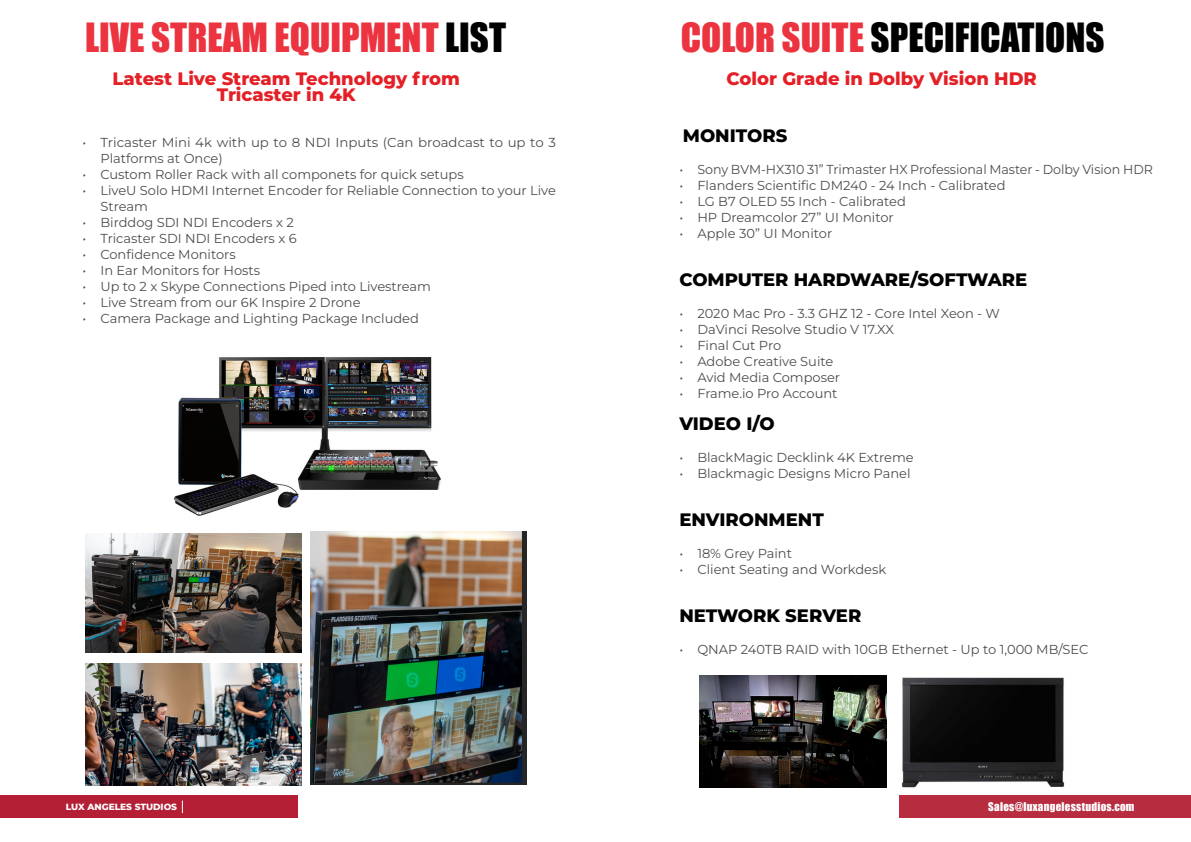
<style>
.page{position:relative;width:1191px;height:842px;background:#fff}
.page>*{position:absolute;margin:0;border:0;box-sizing:border-box;transform-origin:0 0}
.t1{font:37px "Impact";color:#000}
.t2{font:37px "Impact";color:#eb343f}
.t3{font:800 18px/16px "Montserrat";color:#e41f26;text-align:center}
.t4{font:800 18px "Montserrat";color:#000}
.t5{font:100 13px/16px "Montserrat";color:#4d4d4f}
.t6{font:11px "Impact";letter-spacing:.025em;color:#fff}
.t7{font:800 9px "Montserrat";color:#fff}
.s1{color:#000}
.s2{color:#eb343f}
</style>
<div class="page">
<div style="left:899px;top:796px;width:292px;height:22px;background:#b82c40"></div>
<div style="left:0;top:796px;width:298px;height:22px;background:#b51f36"></div>
<svg style="left:182px;top:800px;width:1px;height:13px"></svg>
<img style="left:174px;top:357px;width:267px;height:159px">
<img style="left:85px;top:533px;width:216px;height:119px">
<img style="left:310px;top:531px;width:216px;height:253px">
<img style="left:85px;top:664px;width:216px;height:121px">
<img style="left:699px;top:675px;width:187px;height:112px">
<img style="left:901px;top:677px;width:164px;height:111px">
<h1 class="t2" style="left:85px;top:8px;width:422px">LIVE STREAM EQUIPMENT <span class="s1">LIST</span></h1>
<h2 class="t3" style="left:112px;top:69px;width:349px">Latest Live Stream Technology from<br>Tricaster in 4K</h2>
<p class="t5" style="left:100px;top:134px;width:457px;text-indent:-18px">• Tricaster Mini 4k with up to 8 NDI Inputs (Can broadcast to up to 3<br>Platforms at Once)</p>
<p class="t5" style="left:82px;top:166px;width:383px">• Custom Roller Rack with all componets for quick setups</p>
<p class="t5" style="left:100px;top:182px;width:457px;text-indent:-18px">• LiveU Solo HDMI Internet Encoder for Reliable Connection to your Live<br>Stream</p>
<p class="t5" style="left:82px;top:214px;width:213px">• Birddog SDI NDI Encoders x 2</p>
<p class="t5" style="left:82px;top:230px;width:216px">• Tricaster SDI NDI Encoders x 6</p>
<p class="t5" style="left:82px;top:246px;width:155px">• Confidence Monitors</p>
<p class="t5" style="left:82px;top:262px;width:179px">• In Ear Monitors for Hosts</p>
<p class="t5" style="left:82px;top:278px;width:350px">• Up to 2 x Skype Connections Piped into Livestream</p>
<p class="t5" style="left:82px;top:294px;width:280px">• Live Stream from our 6K Inspire 2 Drone</p>
<p class="t5" style="left:82px;top:310px;width:338px">• Camera Package and Lighting Package Included</p>
<h1 class="t1" style="left:680px;top:8px;width:425px"><span class="s2">COLOR SUITE</span> SPECIFICATIONS</h1>
<h2 class="t3" style="left:726px;top:69px;width:312px">Color Grade in Dolby Vision HDR</h2>
<h2 class="t4" style="left:683px;top:123px;width:106px">MONITORS</h2>
<p class="t5" style="left:679px;top:161px;width:475px">• Sony BVM-HX310 31” Trimaster HX Professional Master - Dolby Vision HDR</p>
<p class="t5" style="left:679px;top:177px;width:328px">• Flanders Scientific DM240 - 24 Inch - Calibrated</p>
<p class="t5" style="left:679px;top:193px;width:228px">• LG B7 OLED 55 Inch - Calibrated</p>
<p class="t5" style="left:679px;top:209px;width:216px">• HP Dreamcolor 27” UI Monitor</p>
<p class="t5" style="left:679px;top:225px;width:154px">• Apple 30” UI Monitor</p>
<h2 class="t4" style="left:679px;top:267px;width:349px">COMPUTER HARDWARE/SOFTWARE</h2>
<p class="t5" style="left:679px;top:305px;width:322px">• 2020 Mac Pro - 3.3 GHZ 12 - Core Intel Xeon - W</p>
<p class="t5" style="left:679px;top:321px;width:216px">• DaVinci Resolve Studio V 17.XX</p>
<p class="t5" style="left:679px;top:337px;width:103px">• Final Cut Pro</p>
<p class="t5" style="left:679px;top:353px;width:156px">• Adobe Creative Suite</p>
<p class="t5" style="left:679px;top:369px;width:162px">• Avid Media Composer</p>
<p class="t5" style="left:679px;top:385px;width:160px">• Frame.io Pro Account</p>
<h2 class="t4" style="left:679px;top:411px;width:97px">VIDEO I/O</h2>
<p class="t5" style="left:679px;top:449px;width:236px">• BlackMagic Decklink 4K Extreme</p>
<p class="t5" style="left:679px;top:465px;width:233px">• Blackmagic Designs Micro Panel</p>
<h2 class="t4" style="left:679px;top:507px;width:146px">ENVIRONMENT</h2>
<p class="t5" style="left:679px;top:545px;width:114px">• 18% Grey Paint</p>
<p class="t5" style="left:679px;top:561px;width:208px">• Client Seating and Workdesk</p>
<h2 class="t4" style="left:679px;top:603px;width:183px">NETWORK SERVER</h2>
<p class="t5" style="left:679px;top:641px;width:411px">• QNAP 240TB RAID with 10GB Ethernet - Up to 1,000 MB/SEC</p>
<p class="t7" style="left:66px;top:800px;width:113px">LUX ANGELES STUDIOS</p>
<p class="t6" style="left:988px;top:798px;width:148px">Sales@luxangelesstudios.com</p>
</div>
